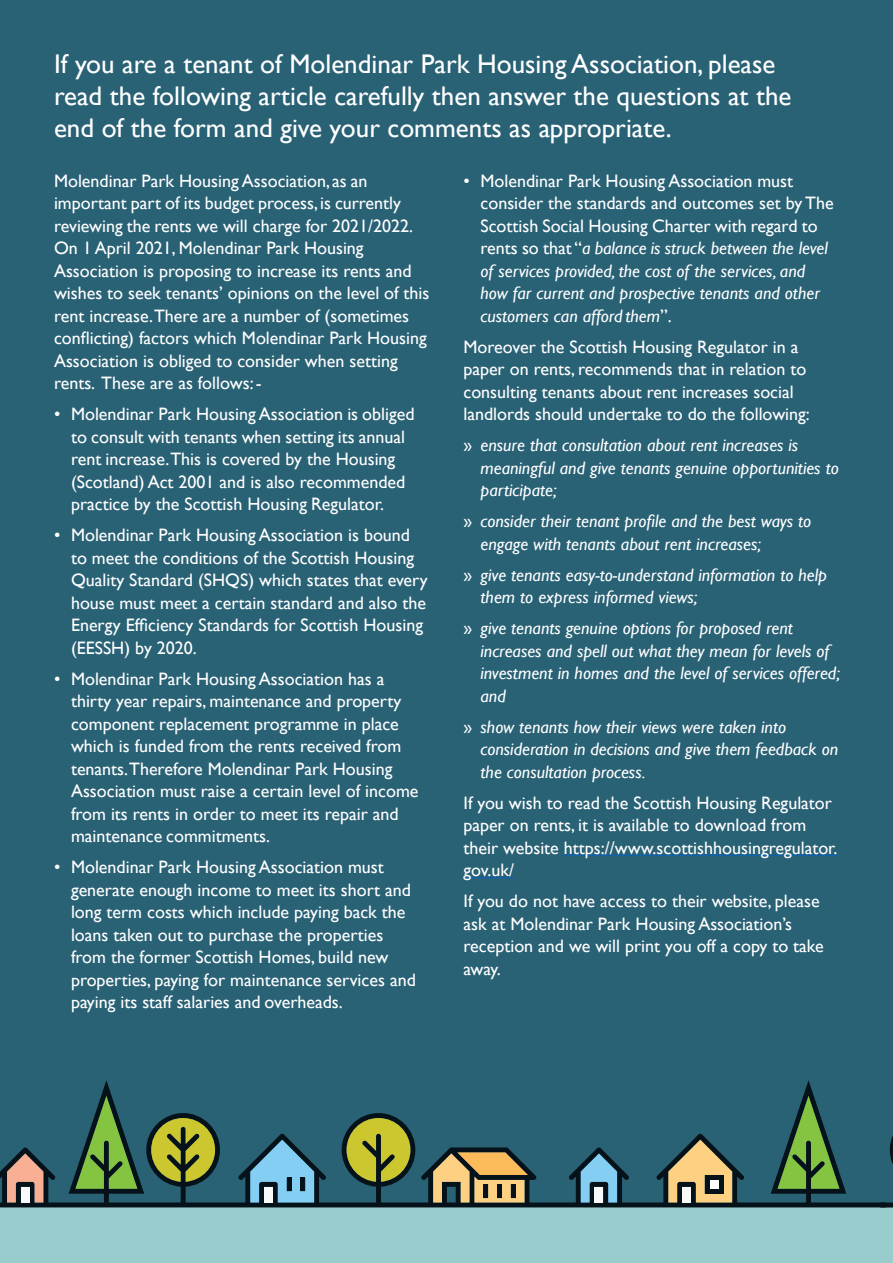
<style>
.page{position:relative;width:893px;height:1263px;background:#296175}
.page>*{position:absolute;margin:0;border:0;box-sizing:border-box;transform-origin:0 0}
.t1{font:27px/32.4px "Gill Sans";color:#fff}
.BODEE_2020{font:18px/22.5px "Gill Sans";color:#fff}
.BODEE_2020-2{font:italic 18px/22.5px "Gill Sans";color:#fff}
.s1{font-style:normal}
</style>
<div class="page">
<hr style="left:564px;top:855px;width:274px;height:1px;background:#0562c1">
<hr style="left:463px;top:877px;width:51px;height:1px;background:#0562c1">
<div style="left:0;top:1208px;width:893px;height:55px;background:#9cc"></div>
<svg style="left:887px;top:1135px;width:6px;height:72px"></svg>
<svg style="left:0;top:1080px;width:887px;height:127px"></svg>
<svg style="left:777px;top:1096px;width:62px;height:93px"></svg>
<svg style="left:668px;top:1140px;width:64px;height:62px"></svg>
<div style="left:705px;top:1175px;width:18px;height:19px;background:#061219"></div>
<div style="left:682px;top:1187px;width:9px;height:15px;background:#f9f9f9"></div>
<svg style="left:581px;top:1153px;width:36px;height:49px;background:#5992ad"></svg>
<div style="left:594px;top:1187px;width:9px;height:15px;background:#f9f9f9"></div>
<svg style="left:433px;top:1152px;width:95px;height:50px;background:#a78e5b"></svg>
<svg style="left:347px;top:1118px;width:63px;height:64px;background:#91942f"></svg>
<svg style="left:250px;top:1140px;width:64px;height:62px"></svg>
<div style="left:300px;top:1177px;width:5px;height:14px;background:#061219"></div>
<div style="left:287px;top:1177px;width:5px;height:14px;background:#061219"></div>
<div style="left:264px;top:1187px;width:9px;height:15px;background:#f9f9f9"></div>
<svg style="left:151px;top:1118px;width:64px;height:64px;background:#858a2f"></svg>
<svg style="left:75px;top:1096px;width:62px;height:93px"></svg>
<svg style="left:7px;top:1153px;width:36px;height:49px;background:#a57e70"></svg>
<div style="left:21px;top:1187px;width:9px;height:15px;background:#f9f9f9"></div>
<div style="left:710px;top:1180px;width:8px;height:9px;background:#fff"></div>
<p class="t1" style="left:54px;top:48px;width:739px">If you are a tenant of Molendinar Park Housing Association, please read the following article carefully then answer the questions at the end of the form and give your comments as appropriate.</p>
<p class="BODEE_2020" style="left:54px;top:170px;width:377px">Molendinar Park Housing Association, as an important part of its budget process, is currently reviewing the rents we will charge for 2021/2022.<br>On 1 April 2021, Molendinar Park Housing Association is proposing to increase its rents and wishes to seek tenants’ opinions on the level of this rent increase.There are a number of (sometimes conflicting) factors which Molendinar Park Housing Association is obliged to consider when setting rents. These are as follows: -</p>
<p class="BODEE_2020" style="left:71px;top:403px;width:345px;text-indent:-17px">• Molendinar Park Housing Association is obliged to consult with tenants when setting its annual rent increase.This is covered by the Housing (Scotland) Act 2001 and is also recommended practice by the Scottish Housing Regulator.</p>
<p class="BODEE_2020" style="left:71px;top:524px;width:358px;text-indent:-17px">• Molendinar Park Housing Association is bound to meet the conditions of the Scottish Housing Quality Standard (SHQS) which states that every house must meet a certain standard and also the Energy Efficiency Standards for Scottish Housing (EESSH) by 2020.</p>
<p class="BODEE_2020" style="left:71px;top:668px;width:349px;text-indent:-17px">• Molendinar Park Housing Association has a thirty year repairs, maintenance and property component replacement programme in place which is funded from the rents received from tenants.Therefore Molendinar Park Housing Association must raise a certain level of income from its rents in order to meet its repair and maintenance commitments.</p>
<p class="BODEE_2020" style="left:71px;top:856px;width:346px;text-indent:-17px">• Molendinar Park Housing Association must generate enough income to meet its short and long term costs which include paying back the loans taken out to purchase the properties from the former Scottish Homes, build new properties, paying for maintenance services and paying its staff salaries and overheads.</p>
<p class="BODEE_2020-2" style="left:480px;top:170px;width:355px;text-indent:-17px"><span class="s1">• Molendinar Park Housing Association must consider the standards and outcomes set by The Scottish Social Housing Charter with regard to rents so that “</span>a balance is struck between the level of services provided, the cost of the services, and how far current and prospective tenants and other customers can afford them<span class="s1">”.</span></p>
<p class="BODEE_2020" style="left:463px;top:336px;width:348px">Moreover the Scottish Housing Regulator in a paper on rents, recommends that in relation to consulting tenants about rent increases social landlords should undertake to do the following:</p>
<p class="BODEE_2020-2" style="left:480px;top:434px;width:360px;text-indent:-17px"><span class="s1">»</span> ensure that consultation about rent increases is meaningful and give tenants genuine opportunities to participate;</p>
<p class="BODEE_2020-2" style="left:480px;top:510px;width:332px;text-indent:-17px"><span class="s1">»</span> consider their tenant profile and the best ways to engage with tenants about rent increases;</p>
<p class="BODEE_2020-2" style="left:480px;top:564px;width:348px;text-indent:-17px"><span class="s1">»</span> give tenants easy-to-understand information to help them to express informed views;</p>
<p class="BODEE_2020-2" style="left:480px;top:617px;width:361px;text-indent:-17px"><span class="s1">»</span> give tenants genuine options for proposed rent increases and spell out what they mean for levels of investment in homes and the level of services offered; and</p>
<p class="BODEE_2020-2" style="left:480px;top:716px;width:359px;text-indent:-17px"><span class="s1">»</span> show tenants how their views were taken into consideration in decisions and give them feedback on the consultation process.</p>
<p class="BODEE_2020" style="left:463px;top:792px;width:376px">If you wish to read the Scottish Housing Regulator paper on rents, it is available to download from their website https://www.scottishhousingregulator. gov.uk/</p>
<p class="BODEE_2020" style="left:463px;top:890px;width:362px">If you do not have access to their website, please ask at Molendinar Park Housing Association’s reception and we will print you off a copy to take away.</p>
</div>
